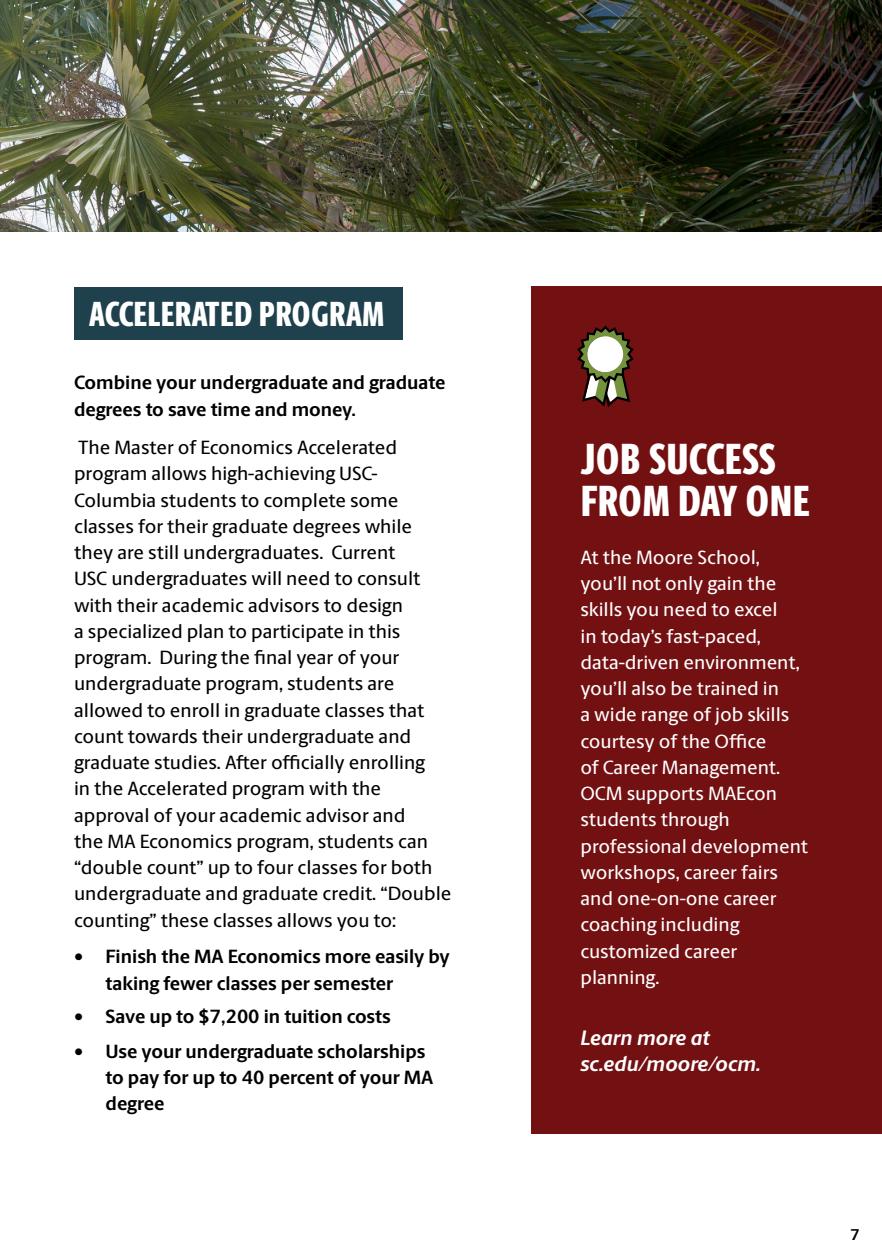
<style>
.page{position:relative;width:882px;height:1260px;background:#fff}
.page>*{position:absolute;margin:0;border:0;box-sizing:border-box;transform-origin:0 0}
.Callout_Headers_-_H3{font:800 43.75px "Berlingske Sans X Cn";letter-spacing:.015em;color:#fff}
.Callout_Headers_-_H3-2{font:800 35px "Berlingske Sans X Cn";letter-spacing:.02em;color:#fff}
.Body_P1{font:italic 700 21px "Berlingske Sans";color:#fff}
.Body_P1-2{font:500 19.25px/26.2px "Berlingske Sans";color:#000}
.Body_P1-3{font:500 19.25px/26.2px "Berlingske Sans";color:#fff}
.Body_P1-4{font:700 19.25px/26.2px "Berlingske Sans";color:#000}
.t1{font:700 15.75px "Berlingske Sans";color:#000}
</style>
<div class="page">
<div style="left:532px;top:287px;width:350px;height:847px;background:#731012"></div>
<img style="left:0;top:0;width:882px;height:231px">
<div style="left:74px;top:287px;width:328px;height:53px;background:#1f414d"></div>
<svg style="left:577px;top:325px;width:57px;height:82px"></svg>
<p class="Callout_Headers_-_H3-2" style="left:89px;top:288px;width:297px">ACCELERATED PROGRAM</p>
<p class="Body_P1-4" style="left:74px;top:369px;width:373px">Combine your undergraduate and graduate degrees to save time and money.</p>
<p class="Body_P1-2" style="left:74px;top:434px;width:379px">The Master of Economics Accelerated program allows high-achieving USC-Columbia students to complete some classes for their graduate degrees while they are still undergraduates. Current<br>USC undergraduates will need to consult with their academic advisors to design<br>a specialized plan to participate in this program. During the final year of your undergraduate program, students are allowed to enroll in graduate classes that count towards their undergraduate and graduate studies. After officially enrolling<br>in the Accelerated program with the approval of your academic advisor and<br>the MA Economics program, students can “double count” up to four classes for both undergraduate and graduate credit. “Double counting” these classes allows you to:</p>
<p class="Body_P1-4" style="left:106px;top:943px;width:346px;text-indent:-32px">• Finish the MA Economics more easily by taking fewer classes per semester</p>
<p class="Body_P1-4" style="left:74px;top:1003px;width:318px">• Save up to $7,200 in tuition costs</p>
<p class="Body_P1-4" style="left:106px;top:1038px;width:329px;text-indent:-32px">• Use your undergraduate scholarships to pay for up to 40 percent of your MA degree</p>
<p class="Callout_Headers_-_H3" style="left:581px;top:426px;width:196px">JOB SUCCESS</p>
<p class="Callout_Headers_-_H3" style="left:581px;top:468px;width:230px">FROM DAY ONE</p>
<p class="Body_P1-3" style="left:580px;top:543px;width:229px">At the Moore School, you’ll not only gain the skills you need to excel<br>in today’s fast-paced, data-driven environment, you’ll also be trained in<br>a wide range of job skills courtesy of the Office<br>of Career Management.<br>OCM supports MAEcon students through professional development workshops, career fairs and one-on-one career coaching including customized career planning.</p>
<p class="Body_P1" style="left:580px;top:1022px;width:131px">Learn more at</p>
<p class="Body_P1" style="left:580px;top:1049px;width:182px">sc.edu/moore/ocm.</p>
<p class="t1" style="left:850px;top:1223px;width:11px">7</p>
</div>
